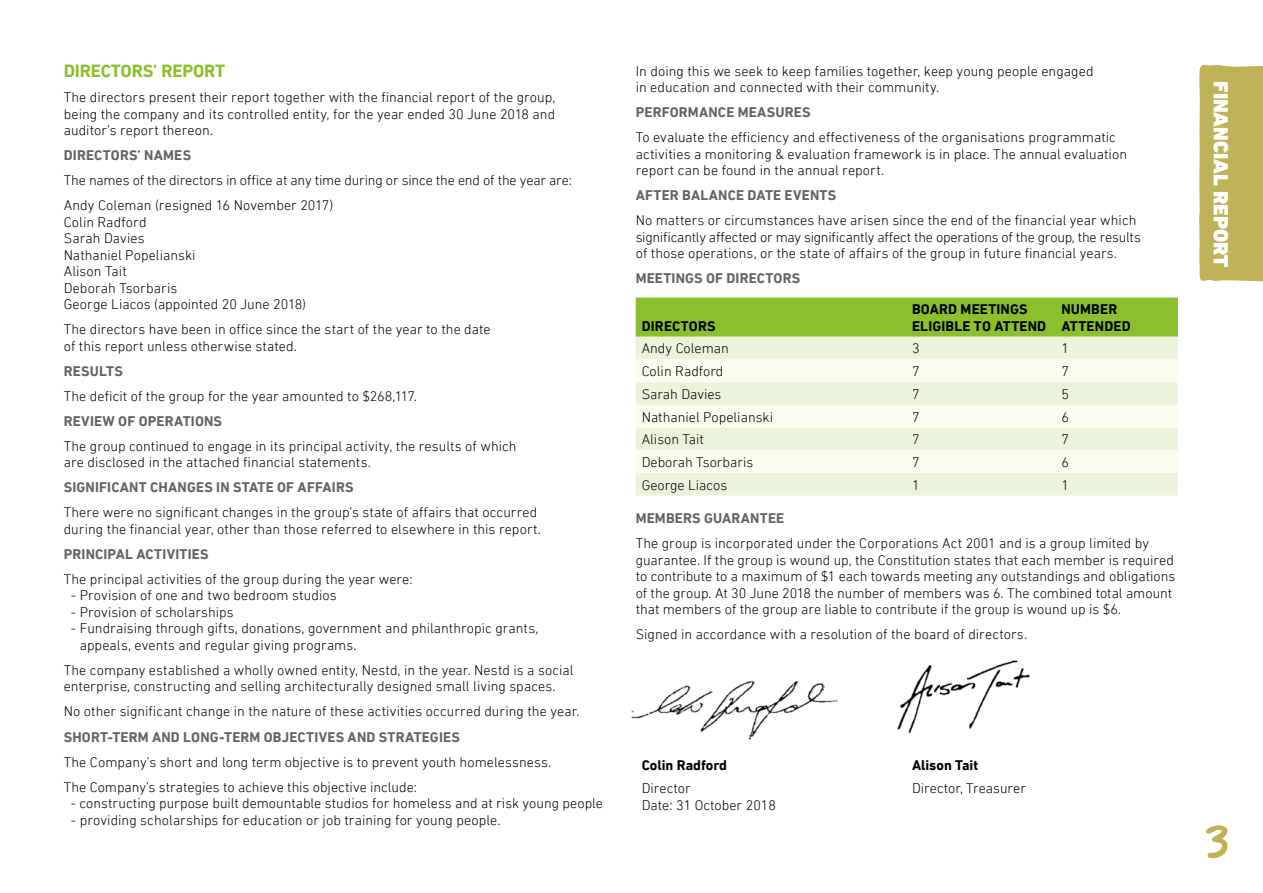
<style>
.page{position:relative;width:1263px;height:893px;background:#fff}
.page>*{position:absolute;margin:0;border:0;box-sizing:border-box;transform-origin:0 0}
.t1{font:51px "Good Dog New";color:#c0b258}
.t2{font:900 21px "DIN Next LT Pro";color:#fff}
.t3{font:700 18px "DIN Next LT Pro";color:#8cbf2d}
.t4{font:300 14.25px/16.5px "DIN Next LT Pro";color:#000}
.t5{font:700 14.25px "DIN Next LT Pro";letter-spacing:.01em;color:#636362}
.t6{font:700 14.25px/16.5px "DIN Next LT Pro";letter-spacing:.01em;color:#000}
</style>
<div class="page">
<div style="left:636px;top:298px;width:542px;height:39px;background:#8cbf2d"></div>
<div style="left:636px;top:337px;width:542px;height:159px;background:#ecf3dc"></div>
<svg style="left:636px;top:359px;width:542px;height:114px;fill:#fbfcf0"></svg>
<img style="left:631px;top:681px;width:207px;height:59px">
<img style="left:897px;top:660px;width:133px;height:74px">
<div style="left:1199px;top:65px;width:64px;height:217px;background:#c0b258"></div>
<p class="t3" style="left:64px;top:61px;width:11px">DIRECTORS</p>
<p class="t3" style="left:153px;top:61px;width:20px">’ REPORT</p>
<p class="t4" style="left:64px;top:89px;width:493px;text-align:justify">The directors present their report together with the financial report of the group, being the company and its controlled entity, for the year ended 30 June 2018 and auditor’s report thereon.</p>
<p class="t5" style="left:64px;top:147px;width:129px">DIRECTORS’ NAMES</p>
<p class="t4" style="left:64px;top:168px;width:510px;line-height:25px">The names of the directors in office at any time during or since the end of the year are:<br>Andy Coleman (resigned 16 November 2017)</p>
<p class="t4" style="left:64px;top:214px;width:244px">Colin Radford<br>Sarah Davies<br>Nathaniel Popelianski<br>Alison Tait<br>Deborah Tsorbaris<br>George Liacos (appointed 20 June 2018)</p>
<p class="t4" style="left:64px;top:321px;width:428px">The directors have been in office since the start of the year to the date of this report unless otherwise stated.</p>
<p class="t5" style="left:64px;top:363px;width:61px">RESULTS</p>
<p class="t4" style="left:64px;top:388px;width:355px">The deficit of the group for the year amounted to $268,117.</p>
<p class="t5" style="left:64px;top:413px;width:160px">REVIEW OF OPERATIONS</p>
<p class="t4" style="left:64px;top:438px;width:454px">The group continued to engage in its principal activity, the results of which are disclosed in the attached financial statements.</p>
<p class="t5" style="left:64px;top:479px;width:291px">SIGNIFICANT CHANGES IN STATE OF AFFAIRS</p>
<p class="t4" style="left:64px;top:504px;width:479px">There were no significant changes in the group’s state of affairs that occurred during the financial year, other than those referred to elsewhere in this report.</p>
<p class="t5" style="left:64px;top:546px;width:146px">PRINCIPAL ACTIVITIES</p>
<p class="t4" style="left:64px;top:571px;width:350px">The principal activities of the group during the year were:</p>
<p class="t4" style="left:71px;top:587px;width:267px">- Provision of one and two bedroom studios</p>
<p class="t4" style="left:71px;top:604px;width:164px">- Provision of scholarships</p>
<p class="t4" style="left:80px;top:620px;width:460px;text-indent:-9px">- Fundraising through gifts, donations, government and philanthropic grants, appeals, events and regular giving programs.</p>
<p class="t4" style="left:64px;top:662px;width:511px">The company established a wholly owned entity, Nestd, in the year. Nestd is a social enterprise, constructing and selling architecturally designed small living spaces.</p>
<p class="t4" style="left:64px;top:703px;width:517px">No other significant change in the nature of these activities occurred during the year.</p>
<p class="t5" style="left:64px;top:728px;width:398px">SHORT-TERM AND LONG-TERM OBJECTIVES AND STRATEGIES</p>
<p class="t4" style="left:64px;top:749px;width:489px;line-height:25px">The Company’s short and long term objective is to prevent youth homelessness.<br>The Company’s strategies to achieve this objective include:</p>
<p class="t4" style="left:71px;top:795px;width:534px">- constructing purpose built demountable studios for homeless and at risk young people</p>
<p class="t4" style="left:71px;top:811px;width:431px">- providing scholarships for education or job training for young people.</p>
<p class="t4" style="left:636px;top:62px;width:459px">In doing this we seek to keep families together, keep young people engaged in education and connected with their community.</p>
<p class="t5" style="left:636px;top:104px;width:176px">PERFORMANCE MEASURES</p>
<p class="t4" style="left:636px;top:129px;width:493px">To evaluate the efficiency and effectiveness of the organisations programmatic activities a monitoring &amp; evaluation framework is in place. The annual evaluation report can be found in the annual report.</p>
<p class="t5" style="left:636px;top:187px;width:202px">AFTER BALANCE DATE EVENTS</p>
<p class="t4" style="left:636px;top:212px;width:507px">No matters or circumstances have arisen since the end of the financial year which significantly affected or may significantly affect the operations of the group, the results of those operations, or the state of affairs of the group in future financial years.</p>
<p class="t5" style="left:636px;top:270px;width:166px">MEETINGS OF DIRECTORS</p>
<p class="t6" style="left:642px;top:318px;width:10px">DIRECTORS</p>
<p class="t6" style="left:912px;top:301px;width:136px">BOARD MEETINGS<br>ELIGIBLE TO ATTEND</p>
<p class="t6" style="left:1061px;top:301px;width:71px">NUMBER<br>ATTENDED</p>
<p class="t4" style="left:642px;top:340px;width:89px">Andy Coleman</p>
<p class="t4" style="left:912px;top:340px;width:9px">3</p>
<p class="t4" style="left:1061px;top:340px;width:9px">1</p>
<p class="t4" style="left:642px;top:363px;width:83px">Colin Radford</p>
<p class="t4" style="left:912px;top:363px;width:9px">7</p>
<p class="t4" style="left:1061px;top:363px;width:9px">7</p>
<p class="t4" style="left:642px;top:386px;width:81px">Sarah Davies</p>
<p class="t4" style="left:912px;top:386px;width:9px">7</p>
<p class="t4" style="left:1061px;top:386px;width:9px">5</p>
<p class="t4" style="left:642px;top:408px;width:133px">Nathaniel Popelianski</p>
<p class="t4" style="left:912px;top:408px;width:9px">7</p>
<p class="t4" style="left:1061px;top:408px;width:9px">6</p>
<p class="t4" style="left:642px;top:431px;width:64px">Alison Tait</p>
<p class="t4" style="left:912px;top:431px;width:9px">7</p>
<p class="t4" style="left:1061px;top:431px;width:9px">7</p>
<p class="t4" style="left:642px;top:454px;width:113px">Deborah Tsorbaris</p>
<p class="t4" style="left:912px;top:454px;width:9px">7</p>
<p class="t4" style="left:1061px;top:454px;width:9px">6</p>
<p class="t4" style="left:642px;top:476px;width:87px">George Liacos</p>
<p class="t4" style="left:912px;top:476px;width:9px">1</p>
<p class="t4" style="left:1061px;top:476px;width:9px">1</p>
<p class="t5" style="left:636px;top:510px;width:150px">MEMBERS GUARANTEE</p>
<p class="t4" style="left:636px;top:535px;width:541px">The group is incorporated under the Corporations Act 2001 and is a group limited by guarantee. If the group is wound up, the Constitution states that each member is required to contribute to a maximum of $1 each towards meeting any outstandings and obligations of the group. At 30 June 2018 the number of members was 6. The combined total amount that members of the group are liable to contribute if the group is wound up is $6.</p>
<p class="t4" style="left:636px;top:626px;width:393px">Signed in accordance with a resolution of the board of directors.</p>
<h2 class="t2" style="left:1233px;top:81px;width:188px;rotate:90deg">financial report</h2>
<p class="t6" style="left:642px;top:757px;width:87px">COLIN RADFORD</p>
<p class="t6" style="left:912px;top:757px;width:68px">ALISON TAIT</p>
<p class="t4" style="left:642px;top:780px;width:136px">Director<br>Date: 31 October 2018</p>
<p class="t4" style="left:912px;top:780px;width:115px">Director, Treasurer</p>
<h1 class="t1" style="left:1205px;top:808px;width:26px">3</h1>
</div>
